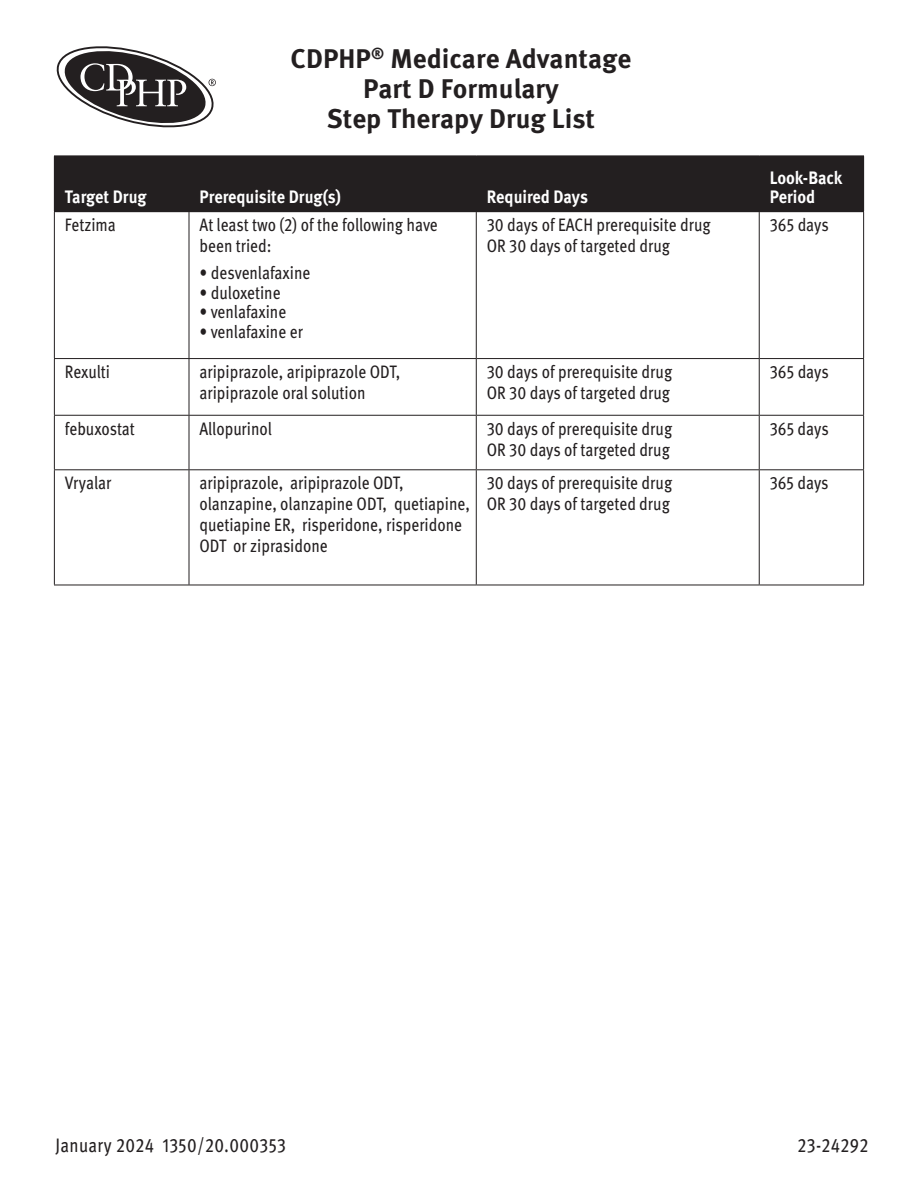
<style>
.page{position:relative;width:918px;height:1188px;background:#fff}
.page>*{position:absolute;margin:0;border:0;box-sizing:border-box;transform-origin:0 0}
.t1{font:700 27px/30px "Meta Pro";color:#231f20;text-align:center}
.t2{font:19.5px "Meta Pro";letter-spacing:.02em;color:#231f20;scale:.85 1}
.t3{font:18px/21px "Meta Pro";color:#231f20;scale:.85 1}
.t4{font:700 18px/18.8px "Meta Pro";color:#fff;scale:.9 1}
</style>
<div class="page">
<div style="left:189px;top:156px;width:287px;height:56px;background:#231f20"></div>
<div style="left:476px;top:156px;width:283px;height:56px;background:#231f20"></div>
<div style="left:759px;top:156px;width:105px;height:56px;background:#231f20"></div>
<hr style="left:54px;top:212px;width:1px;height:146px;background:#231f20">
<hr style="left:189px;top:212px;width:1px;height:146px;background:#231f20">
<hr style="left:476px;top:212px;width:1px;height:146px;background:#231f20">
<hr style="left:759px;top:212px;width:1px;height:146px;background:#231f20">
<hr style="left:863px;top:212px;width:1px;height:146px;background:#231f20">
<hr style="left:54px;top:358px;width:135px;height:1px;background:#231f20">
<hr style="left:54px;top:359px;width:1px;height:56px;background:#231f20">
<hr style="left:189px;top:358px;width:287px;height:1px;background:#231f20">
<hr style="left:189px;top:359px;width:1px;height:56px;background:#231f20">
<hr style="left:476px;top:358px;width:283px;height:1px;background:#231f20">
<hr style="left:476px;top:359px;width:1px;height:56px;background:#231f20">
<hr style="left:759px;top:358px;width:105px;height:1px;background:#231f20">
<hr style="left:759px;top:359px;width:1px;height:56px;background:#231f20">
<hr style="left:863px;top:359px;width:1px;height:56px;background:#231f20">
<hr style="left:54px;top:415px;width:135px;height:1px;background:#231f20">
<hr style="left:54px;top:416px;width:1px;height:53px;background:#231f20">
<hr style="left:189px;top:415px;width:287px;height:1px;background:#231f20">
<hr style="left:189px;top:416px;width:1px;height:53px;background:#231f20">
<hr style="left:476px;top:415px;width:283px;height:1px;background:#231f20">
<hr style="left:476px;top:416px;width:1px;height:53px;background:#231f20">
<hr style="left:759px;top:415px;width:105px;height:1px;background:#231f20">
<hr style="left:759px;top:416px;width:1px;height:53px;background:#231f20">
<hr style="left:863px;top:416px;width:1px;height:53px;background:#231f20">
<hr style="left:54px;top:469px;width:135px;height:1px;background:#231f20">
<hr style="left:54px;top:470px;width:1px;height:115px;background:#231f20">
<hr style="left:189px;top:469px;width:287px;height:1px;background:#231f20">
<hr style="left:189px;top:470px;width:1px;height:115px;background:#231f20">
<hr style="left:476px;top:469px;width:283px;height:1px;background:#231f20">
<hr style="left:476px;top:470px;width:1px;height:115px;background:#231f20">
<hr style="left:759px;top:469px;width:105px;height:1px;background:#231f20">
<hr style="left:759px;top:470px;width:1px;height:115px;background:#231f20">
<hr style="left:863px;top:470px;width:1px;height:115px;background:#231f20">
<hr style="left:54px;top:585px;width:135px;height:1px;background:#231f20">
<hr style="left:189px;top:585px;width:287px;height:1px;background:#231f20">
<hr style="left:476px;top:585px;width:283px;height:1px;background:#231f20">
<hr style="left:759px;top:585px;width:105px;height:1px;background:#231f20">
<div style="left:54px;top:156px;width:135px;height:56px;background:#231f20"></div>
<svg style="left:56px;top:46px;width:160px;height:82px"></svg>
<h1 class="t1" style="left:291px;top:42px;width:342px">CDPHP<sup>®</sup> Medicare Advantage<br>Part D Formulary<br>Step Therapy Drug List</h1>
<p class="t4" style="left:65px;top:186px;width:92px">Target Drug</p>
<p class="t4" style="left:199px;top:186px;width:159px">Prerequisite Drug(s)</p>
<p class="t4" style="left:487px;top:186px;width:114px">Required Days</p>
<p class="t4" style="left:770px;top:167px;width:82px">Look-Back<br>Period</p>
<p class="t3" style="left:65px;top:213px;width:61px">Fetzima</p>
<p class="t3" style="left:199px;top:213px;width:282px">At least two (2) of the following have been tried:</p>
<p class="t3" style="left:199px;top:261px;width:132px">• desvenlafaxine</p>
<p class="t3" style="left:199px;top:281px;width:97px">• duloxetine</p>
<p class="t3" style="left:199px;top:300px;width:104px">• venlafaxine</p>
<p class="t3" style="left:199px;top:320px;width:123px">• venlafaxine er</p>
<p class="t3" style="left:487px;top:213px;width:265px">30 days of EACH prerequisite drug<br>OR 30 days of targeted drug</p>
<p class="t3" style="left:770px;top:213px;width:71px">365 days</p>
<p class="t3" style="left:65px;top:360px;width:55px">Rexulti</p>
<p class="t3" style="left:199px;top:360px;width:238px">aripiprazole, aripiprazole ODT, aripiprazole oral solution</p>
<p class="t3" style="left:487px;top:360px;width:220px">30 days of prerequisite drug<br>OR 30 days of targeted drug</p>
<p class="t3" style="left:770px;top:360px;width:71px">365 days</p>
<p class="t3" style="left:65px;top:417px;width:84px">febuxostat</p>
<p class="t3" style="left:199px;top:417px;width:87px">Allopurinol</p>
<p class="t3" style="left:487px;top:417px;width:220px">30 days of prerequisite drug<br>OR 30 days of targeted drug</p>
<p class="t3" style="left:770px;top:417px;width:71px">365 days</p>
<p class="t3" style="left:65px;top:471px;width:56px">Vryalar</p>
<p class="t3" style="left:199px;top:471px;width:320px">aripiprazole, aripiprazole ODT, olanzapine, olanzapine ODT, quetiapine, quetiapine ER, risperidone, risperidone ODT or ziprasidone</p>
<p class="t3" style="left:487px;top:471px;width:220px">30 days of prerequisite drug<br>OR 30 days of targeted drug</p>
<p class="t3" style="left:770px;top:471px;width:71px">365 days</p>
<p class="t2" style="left:56px;top:1130px;width:273px">January 2024 1350/20.000353</p>
<p class="t2" style="left:798px;top:1130px;width:85px">23-24292</p>
</div>
